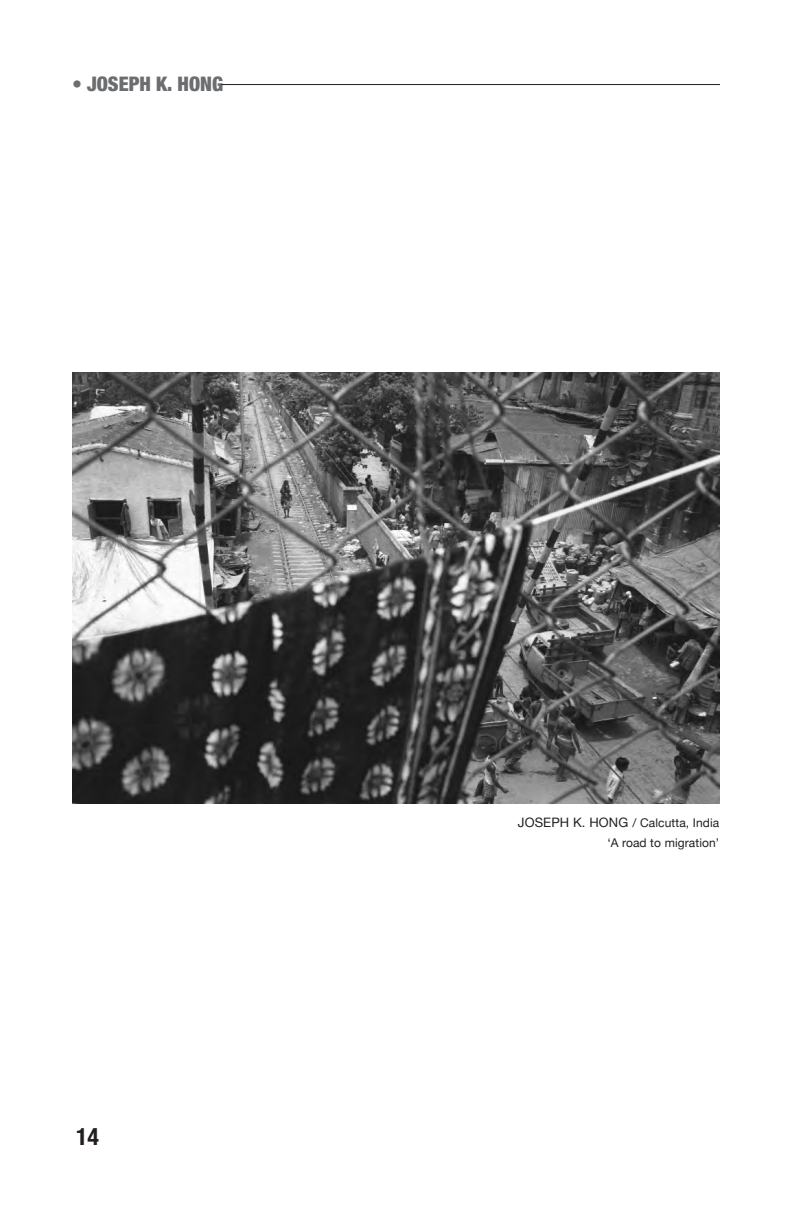
<style>
.page{position:relative;width:792px;height:1224px;background:#fff}
.page>*{position:absolute;margin:0;border:0;box-sizing:border-box;transform-origin:0 0}
.t1{font:700 condensed 24px "Helvetica Neue";color:#231f20}
.t2{font:900 condensed 20px "Helvetica Neue";color:#6c6d70}
.t3{font:12px "Helvetica Neue";letter-spacing:.01em;color:#231f20}
.s1{font-size:13px}
</style>
<div class="page">
<img style="left:72px;top:372px;width:648px;height:432px">
<hr style="left:221px;top:84px;width:499px;height:1px;background:#231f20">
<p class="t2" style="left:72px;top:72px;width:153px">• JOSEPH K. HONG</p>
<p class="t1" style="left:76px;top:1122px;width:25px">14</p>
<p class="t3" style="left:518px;top:815px;width:203px"><span class="s1">JOSEPH K. HONG</span> / Calcutta, India</p>
<p class="t3" style="left:607px;top:835px;width:113px">‘A road to migration’</p>
</div>
